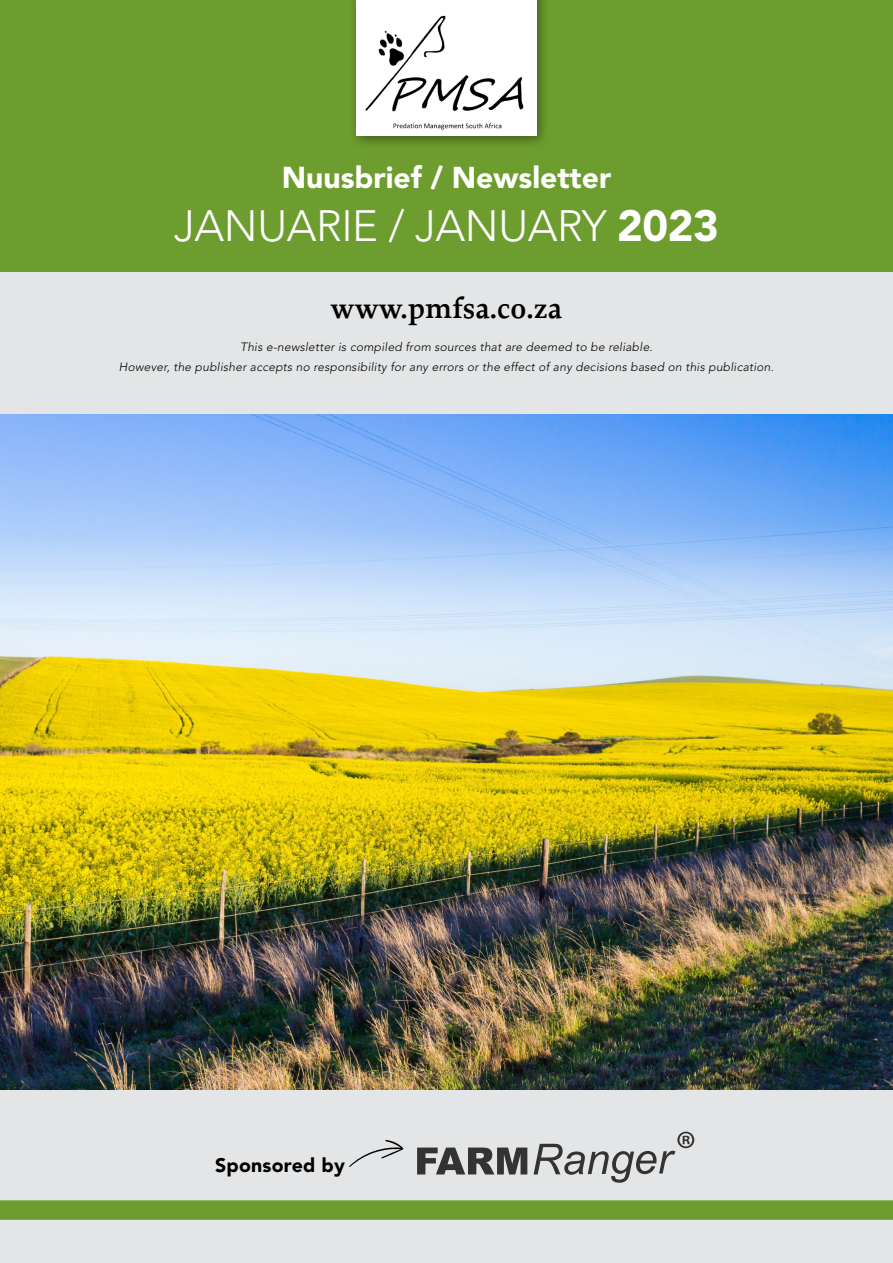
<style>
.page{position:relative;width:893px;height:1263px;background:#e4e5e6}
.page>*{position:absolute;margin:0;border:0;box-sizing:border-box;transform-origin:0 0}
.t1{font:300 43.5px "Avenir LT Pro";letter-spacing:-.01em;color:#fff}
.t2{font:900 30px "Avenir LT Pro";color:#fff}
.t3{font:600 30px "Proforma";color:#000}
.t4{font:900 19.5px "Avenir LT Pro";letter-spacing:.01em;color:#000}
.t5{font:italic 300 12px/19.5px "Avenir LT Pro";letter-spacing:.02em;color:#000;text-align:center}
.s1{font-weight:900}
</style>
<div class="page">
<div style="left:0;top:0;width:893px;height:271px;background:#6d9d2e"></div>
<div style="left:348px;top:0;width:202px;height:149px;background:#000;opacity:.4"></div>
<div style="left:356px;top:0;width:181px;height:136px;background:#fff"></div>
<img style="left:365px;top:15px;width:159px;height:115px">
<svg style="left:417px;top:1147px;width:110px;height:27px"></svg>
<svg style="left:534px;top:1131px;width:160px;height:52px"></svg>
<svg style="left:349px;top:1140px;width:54px;height:27px"></svg>
<div style="left:0;top:1200px;width:893px;height:20px;background:#6d9d2e"></div>
<img style="left:0;top:415px;width:893px;height:674px">
<h2 class="t2" style="left:282px;top:160px;width:331px">Nuusbrief / Newsletter</h2>
<h1 class="t1" style="left:174px;top:200px;width:546px">JANUARIE / JANUARY <span class="s1">2023</span></h1>
<h2 class="t3" style="left:331px;top:289px;width:233px">www.pmfsa.co.za</h2>
<p class="t5" style="left:119px;top:338px;width:656px">This e-newsletter is compiled from sources that are deemed to be reliable.<br>However, the publisher accepts no responsibility for any errors or the effect of any decisions based on this publication.</p>
<h3 class="t4" style="left:215px;top:1153px;width:131px">Sponsored by</h3>
</div>
